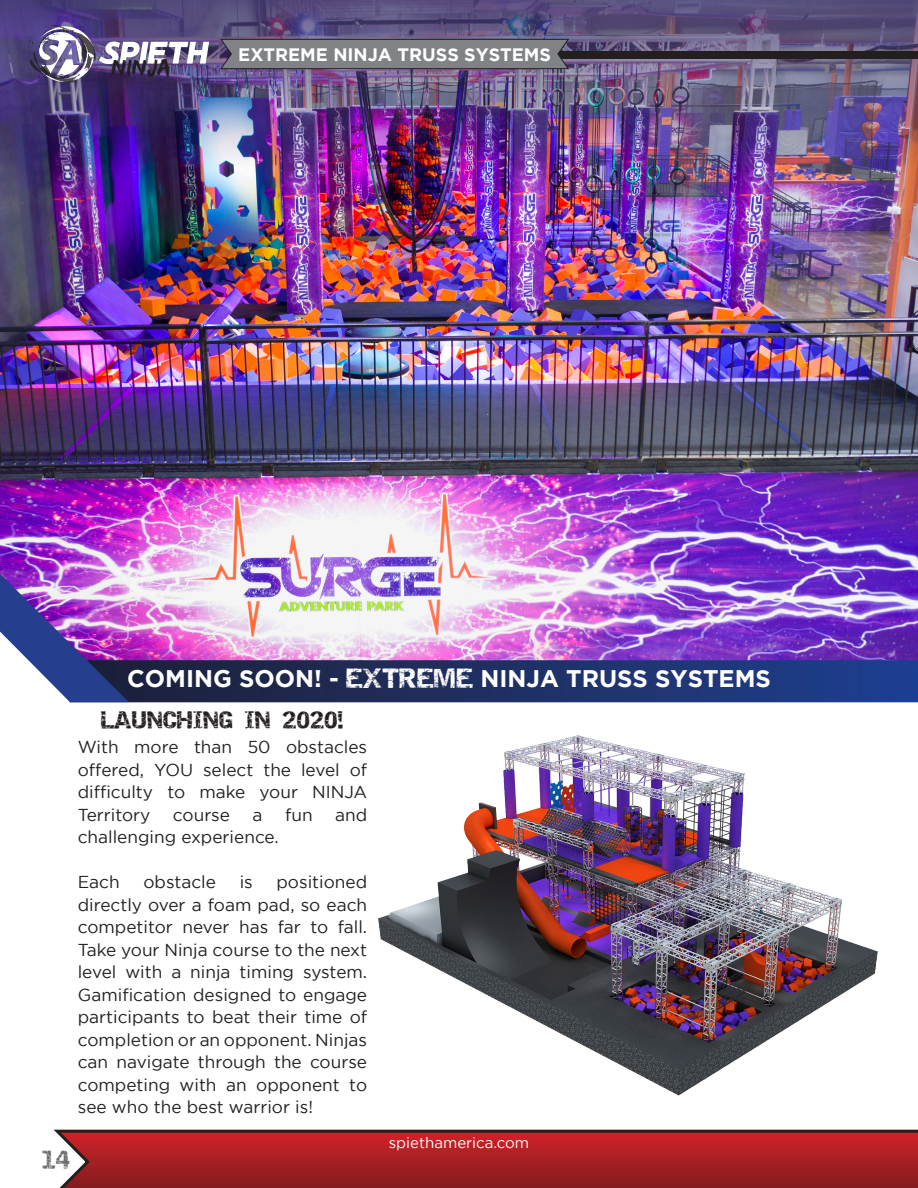
<style>
.page{position:relative;width:918px;height:1188px;background:#fff}
.page>*{position:absolute;margin:0;border:0;box-sizing:border-box;transform-origin:0 0}
._7_5_PT_Points{font:700 24px "Gotham";color:#fff}
.t1{font:23.4px "Edo SZ";color:#231f20}
.t2{font:700 18px "Gotham";color:#fff}
.t3{font:18px "Destroy";color:#6c6d70}
.t4{font:17.25px/22.5px "Gotham";color:#231f20;text-align:justify}
.t5{font:17.25px "Destroy";color:#231f20}
.t6{font:15px "Gotham";color:#fff}
.s1{font-family:"Destroy";font-weight:400;font-size:19.5px}
</style>
<div class="page">
<svg style="left:53px;top:1129px;width:865px;height:59px;background:#a4262a"></svg>
<img style="left:379px;top:735px;width:499px;height:361px">
<img style="left:0;top:177px;width:918px;height:483px">
<img style="left:0;top:0;width:918px;height:177px">
<div style="left:70px;top:660px;width:848px;height:42px;background:linear-gradient(to right,#1e2035,#1e3f90)"></div>
<img style="left:0;top:574px;width:129px;height:128px">
<div style="left:233px;top:51px;width:685px;height:8px;background:#231f20"></div>
<img style="left:28px;top:25px;width:184px;height:58px">
<svg style="left:220px;top:38px;width:350px;height:31px;background:#78787d"></svg>
<h2 class="t1" style="left:112px;top:54px;width:61px">NINJA</h2>
<p class="t2" style="left:238px;top:44px;width:314px">EXTREME NINJA TRUSS SYSTEMS</p>
<p class="_7_5_PT_Points" style="left:127px;top:665px;width:645px">COMING SOON! - <span class="s1">EXTREME</span> NINJA TRUSS SYSTEMS</p>
<p class="t5" style="left:101px;top:709px;width:244px">LAUNCHING IN 2020!</p>
<p class="t4" style="left:78px;top:735px;width:291px">With more than 50 obstacles offered, YOU select the level of difficulty to make your NINJA Territory</p>
<p class="t4" style="left:173px;top:803px;width:59px">course</p>
<p class="t4" style="left:253px;top:803px;width:11px">a</p>
<p class="t4" style="left:285px;top:803px;width:29px">fun</p>
<p class="t4" style="left:335px;top:803px;width:34px">and</p>
<p class="t4" style="left:78px;top:825px;width:203px">challenging experience.</p>
<p class="t4" style="left:78px;top:870px;width:44px">Each</p>
<p class="t4" style="left:143px;top:870px;width:74px">obstacle</p>
<p class="t4" style="left:240px;top:870px;width:15px">is</p>
<p class="t4" style="left:78px;top:870px;width:291px;text-indent:199px">positioned directly over a foam pad, so each competitor never has far to fall.<br>Take your Ninja course to the next level with a ninja timing system.<br>Gamification designed to engage participants to beat their time of completion or an opponent. Ninjas can navigate through the course competing with an opponent to see who the best warrior is!</p>
<p class="t3" style="left:43px;top:1148px;width:30px">14</p>
<p class="t6" style="left:389px;top:1134px;width:142px">spiethamerica.com</p>
</div>
